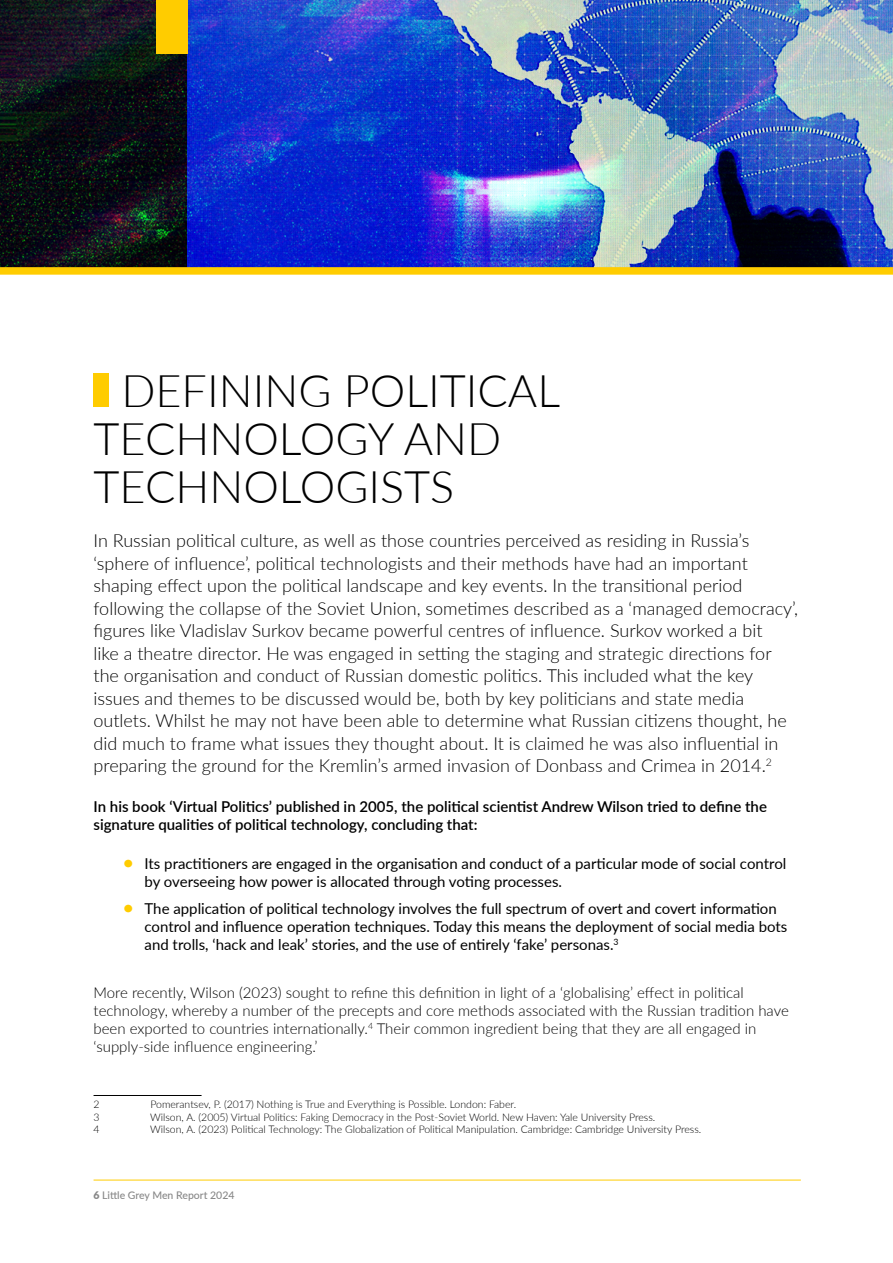
<style>
.page{position:relative;width:893px;height:1263px;background:#fff}
.page>*{position:absolute;margin:0;border:0;box-sizing:border-box;transform-origin:0 0}
.t1{font:300 45px/48px "Lato";color:#000}
.t2{font:300 18px/22.5px "Lato";color:#000}
.t3{font:15px/18px "Lato";color:#000}
.t4{font:300 15px/18px "Lato";color:#000}
.t5{font:600 15px/18px "Lato";color:#000}
.t6{font:300 10.5px "Lato";color:#000}
.t7{font:500 10.5px "Lato";color:#878787}
.s1{font-weight:700;font-size:18px;color:#fc0}
.s2{font-weight:900}
</style>
<div class="page">
<hr style="left:94px;top:1180px;width:707px;height:1px;background:#fc0">
<div style="left:94px;top:374px;width:15px;height:33px;background:#fc0"></div>
<hr style="left:94px;top:1095px;width:108px;height:1px;background:#000">
<img style="left:0;top:0;width:893px;height:267px">
<div style="left:0;top:267px;width:893px;height:8px;background:#fc0"></div>
<div style="left:156px;top:0;width:31px;height:53px;background:#fc0"></div>
<h1 class="t1" style="left:94px;top:365px;width:468px;text-indent:28px">DEFINING POLITICAL<br>TECHNOLOGY AND<br>TECHNOLOGISTS</h1>
<p class="t2" style="left:94px;top:529px;width:706px">In Russian political culture, as well as those countries perceived as residing in Russia’s ‘sphere of influence’, political technologists and their methods have had an important shaping effect upon the political landscape and key events. In the transitional period following the collapse of the Soviet Union, sometimes described as a ‘managed democracy’, figures like Vladislav Surkov became powerful centres of influence. Surkov worked a bit<br>like a theatre director. He was engaged in setting the staging and strategic directions for the organisation and conduct of Russian domestic politics. This included what the key issues and themes to be discussed would be, both by key politicians and state media outlets. Whilst he may not have been able to determine what Russian citizens thought, he did much to frame what issues they thought about. It is claimed he was also influential in preparing the ground for the Kremlin’s armed invasion of Donbass and Crimea in 2014.<sup>2</sup></p>
<p class="t5" style="left:94px;top:797px;width:675px">In his book ‘Virtual Politics’ published in 2005, the political scientist Andrew Wilson tried to define the signature qualities of political technology, concluding that:</p>
<p class="t3" style="left:145px;top:854px;width:643px;text-indent:-21px"><span class="s1">•</span> Its practitioners are engaged in the organisation and conduct of a particular mode of social control by overseeing how power is allocated through voting processes.</p>
<p class="t3" style="left:145px;top:899px;width:644px;text-indent:-21px"><span class="s1">•</span> The application of political technology involves the full spectrum of overt and covert information control and influence operation techniques. Today this means the deployment of social media bots and trolls, ‘hack and leak’ stories, and the use of entirely ‘fake’ personas.<sup>3</sup></p>
<p class="t4" style="left:94px;top:983px;width:697px">More recently, Wilson (2023) sought to refine this definition in light of a ‘globalising’ effect in political technology, whereby a number of the precepts and core methods associated with the Russian tradition have been exported to countries internationally.<sup>4</sup> Their common ingredient being that they are all engaged in ‘supply-side influence engineering.’</p>
<p class="t6" style="left:94px;top:1097px;width:8px">2</p>
<p class="t6" style="left:150px;top:1097px;width:367px">Pomerantsev, P. (2017) Nothing is True and Everything is Possible. London: Faber.</p>
<p class="t6" style="left:94px;top:1109px;width:8px">3</p>
<p class="t6" style="left:150px;top:1109px;width:507px">Wilson, A. (2005) Virtual Politics: Faking Democracy in the Post-Soviet World. New Haven: Yale University Press.</p>
<p class="t6" style="left:94px;top:1122px;width:8px">4</p>
<p class="t6" style="left:150px;top:1122px;width:553px">Wilson, A. (2023) Political Technology: The Globalization of Political Manipulation. Cambridge: Cambridge University Press.</p>
<p class="t7" style="left:94px;top:1188px;width:142px"><span class="s2">6</span> Little Grey Men Report 2024</p>
</div>
